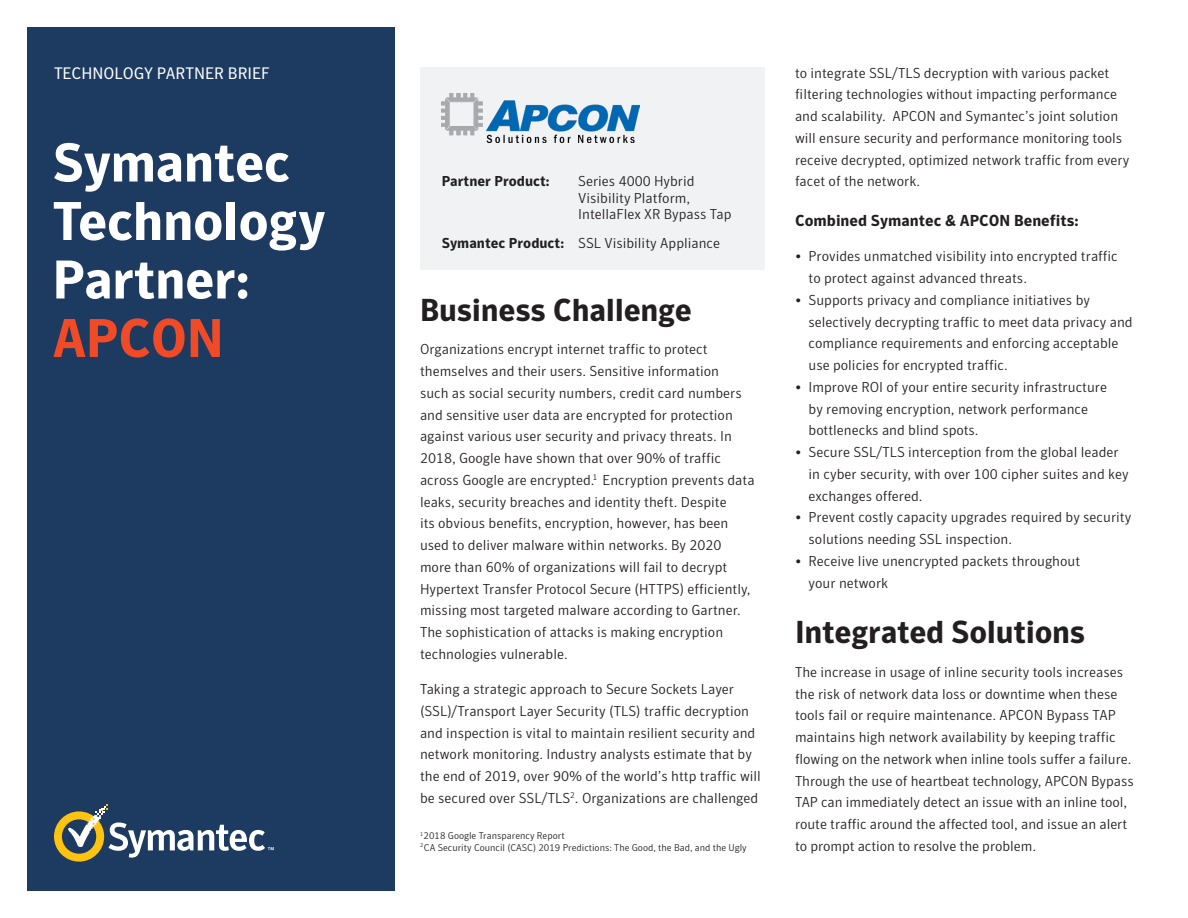
<style>
.page{position:relative;width:1188px;height:918px;background:#fff}
.page>*{position:absolute;margin:0;border:0;box-sizing:border-box;transform-origin:0 0}
.t1{font:700 54px/58.5px "Symantec Sans";letter-spacing:-.01em;color:#fff}
.t2{font:700 54px "Symantec Sans";letter-spacing:-.01em;color:#f04b26}
.t3{font:700 31.5px "Symantec Sans";letter-spacing:-.01em;color:#231f20}
.t4{font:16.5px "Symantec Sans";color:#fff}
.Subhead{font:700 15.75px "Symantec Sans";color:#231f20}
.Body_Copy{font:300 14.25px/21.8px "Symantec Sans";color:#231f20}
.Body_Copy-2{font:700 14.25px "Symantec Sans";color:#231f20}
.Body_Copy-3{font:300 9.75px "Symantec Sans";color:#231f20}
.s1{font-weight:700}
</style>
<div class="page">
<div style="left:27px;top:27px;width:367px;height:864px;background:#1d3b60"></div>
<svg style="left:54px;top:804px;width:220px;height:58px"></svg>
<div style="left:420px;top:68px;width:345px;height:202px;background:#f0f2f3"></div>
<img style="left:442px;top:94px;width:197px;height:49px">
<p class="t4" style="left:54px;top:64px;width:217px">TECHNOLOGY PARTNER BRIEF</p>
<p class="t1" style="left:52px;top:134px;width:275px">Symantec<br>Technology<br>Partner:</p>
<p class="t2" style="left:52px;top:306px;width:173px">APCON</p>
<p class="Body_Copy-2" style="left:442px;top:173px;width:109px">Partner Product:</p>
<p class="Body_Copy" style="left:578px;top:173px;width:155px;line-height:16.5px">Series 4000 Hybrid<br>Visibility Platform,<br>IntellaFlex XR Bypass Tap</p>
<p class="Body_Copy" style="left:442px;top:232px;width:280px"><span class="s1">Symantec Product:</span> SSL Visibility Appliance</p>
<p class="t3" style="left:420px;top:291px;width:274px">Business Challenge</p>
<p class="Body_Copy" style="left:420px;top:339px;width:336px">Organizations encrypt internet traffic to protect themselves and their users. Sensitive information<br>such as social security numbers, credit card numbers and sensitive user data are encrypted for protection against various user security and privacy threats. In 2018, Google have shown that over 90% of traffic across Google are encrypted.<sup>1</sup> Encryption prevents data leaks, security breaches and identity theft. Despite<br>its obvious benefits, encryption, however, has been used to deliver malware within networks. By 2020 more than 60% of organizations will fail to decrypt Hypertext Transfer Protocol Secure (HTTPS) efficiently, missing most targeted malware according to Gartner.<br>The sophistication of attacks is making encryption technologies vulnerable.</p>
<p class="Body_Copy" style="left:420px;top:678px;width:342px">Taking a strategic approach to Secure Sockets Layer (SSL)/Transport Layer Security (TLS) traffic decryption and inspection is vital to maintain resilient security and network monitoring. Industry analysts estimate that by the end of 2019, over 90% of the world’s http traffic will be secured over SSL/TLS<sup>2</sup>. Organizations are challenged</p>
<p class="Body_Copy-3" style="left:420px;top:830px;width:146px"><sup>1</sup>2018 Google Transparency Report</p>
<p class="Body_Copy-3" style="left:420px;top:842px;width:328px"><sup>2</sup>CA Security Council (CASC) 2019 Predictions: The Good, the Bad, and the Ugly</p>
<p class="Body_Copy" style="left:795px;top:62px;width:336px">to integrate SSL/TLS decryption with various packet filtering technologies without impacting performance and scalability. APCON and Symantec’s joint solution will ensure security and performance monitoring tools receive decrypted, optimized network traffic from every facet of the network.</p>
<p class="Subhead" style="left:795px;top:211px;width:285px">Combined Symantec &amp; APCON Benefits:</p>
<p class="Body_Copy" style="left:809px;top:245px;width:311px;text-indent:-14px">• Provides unmatched visibility into encrypted traffic to protect against advanced threats.</p>
<p class="Body_Copy" style="left:809px;top:289px;width:326px;text-indent:-14px">• Supports privacy and compliance initiatives by selectively decrypting traffic to meet data privacy and compliance requirements and enforcing acceptable use policies for encrypted traffic.</p>
<p class="Body_Copy" style="left:809px;top:376px;width:300px;text-indent:-14px">• Improve ROI of your entire security infrastructure by removing encryption, network performance bottlenecks and blind spots.</p>
<p class="Body_Copy" style="left:809px;top:441px;width:322px;text-indent:-14px">• Secure SSL/TLS interception from the global leader in cyber security, with over 100 cipher suites and key exchanges offered.</p>
<p class="Body_Copy" style="left:809px;top:506px;width:324px;text-indent:-14px">• Prevent costly capacity upgrades required by security solutions needing SSL inspection.</p>
<p class="Body_Copy" style="left:809px;top:550px;width:273px;text-indent:-14px">• Receive live unencrypted packets throughout your network</p>
<p class="t3" style="left:795px;top:613px;width:292px">Integrated Solutions</p>
<p class="Body_Copy" style="left:795px;top:661px;width:340px">The increase in usage of inline security tools increases the risk of network data loss or downtime when these tools fail or require maintenance. APCON Bypass TAP maintains high network availability by keeping traffic flowing on the network when inline tools suffer a failure.<br>Through the use of heartbeat technology, APCON Bypass TAP can immediately detect an issue with an inline tool, route traffic around the affected tool, and issue an alert to prompt action to resolve the problem.</p>
</div>
